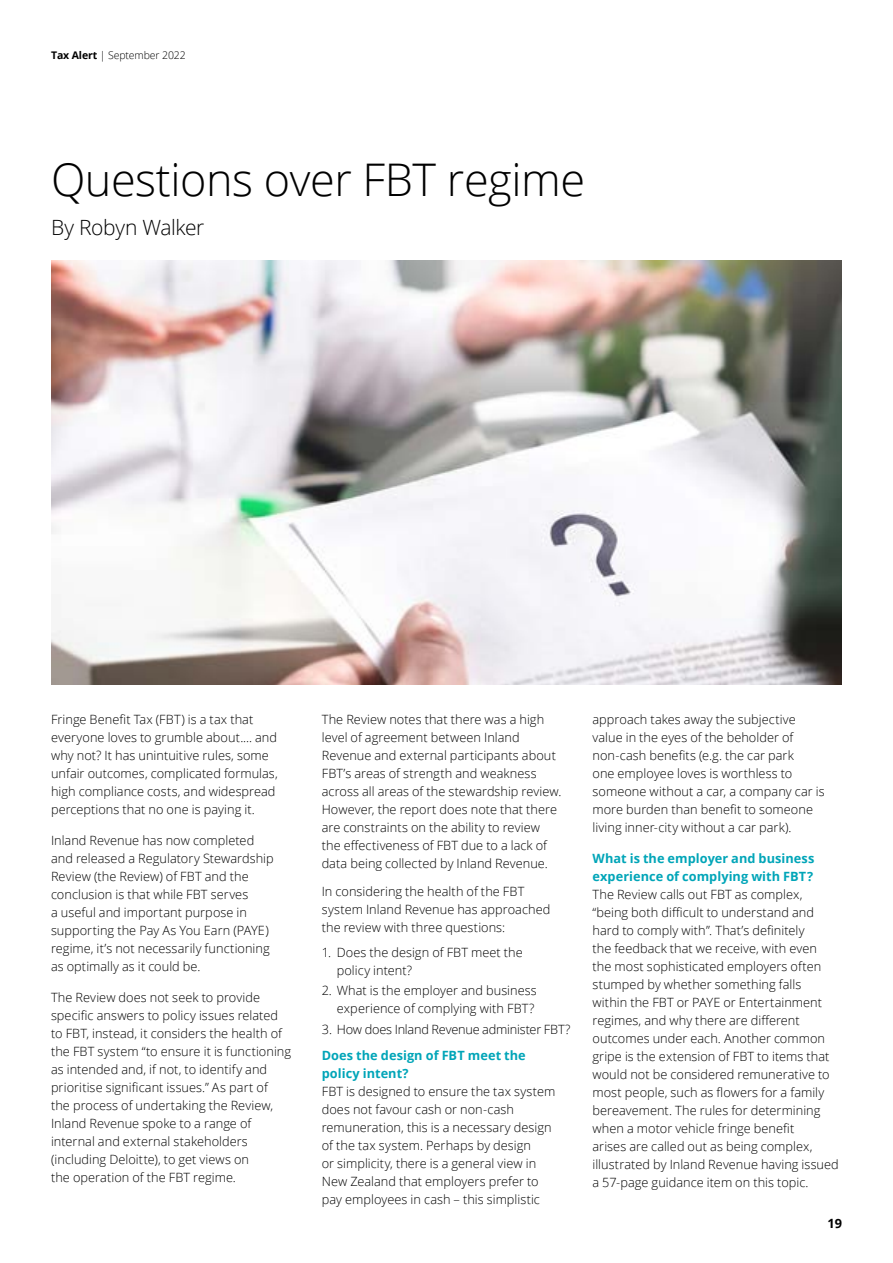
<style>
.page{position:relative;width:893px;height:1263px;background:#fff}
.page>*{position:absolute;margin:0;border:0;box-sizing:border-box;transform-origin:0 0}
.t1{font:300 45px "Open Sans";letter-spacing:-.01em;color:#000}
.t2{font:300 21px "Open Sans";letter-spacing:-.015em;color:#000}
.t3{font:300 12.75px/18px "Open Sans";letter-spacing:.005em;color:#000}
.t4{font:700 12.75px/18px "Open Sans";letter-spacing:.005em;color:#00a5b8}
.t5{font:300 12.75px "Open Sans";letter-spacing:-.02em;color:#000}
.t6{font:700 12.75px "Open Sans";color:#000}
.t7{font:300 10.5px "Open Sans";letter-spacing:-.01em;color:#000}
.s1{font-weight:700}
</style>
<div class="page">
<img style="left:51px;top:260px;width:791px;height:425px">
<p class="t7" style="left:51px;top:48px;width:136px"><span class="s1">Tax Alert</span> | September 2022</p>
<h1 class="t1" style="left:51px;top:148px;width:536px">Questions over FBT regime</h1>
<h2 class="t2" style="left:51px;top:213px;width:155px">By Robyn Walker</h2>
<p class="t3" style="left:51px;top:710px;width:228px">Fringe Benefit Tax (FBT) is a tax that everyone loves to grumble about.... and why not? It has unintuitive rules, some unfair outcomes, complicated formulas, high compliance costs, and widespread perceptions that no one is paying it.</p>
<p class="t3" style="left:51px;top:831px;width:224px">Inland Revenue has now completed and released a Regulatory Stewardship Review (the Review) of FBT and the conclusion is that while FBT serves<br>a useful and important purpose in supporting the Pay As You Earn (PAYE) regime, it’s not necessarily functioning as optimally as it could be.</p>
<p class="t3" style="left:51px;top:988px;width:242px">The Review does not seek to provide specific answers to policy issues related to FBT, instead, it considers the health of the FBT system “to ensure it is functioning as intended and, if not, to identify and prioritise significant issues.” As part of<br>the process of undertaking the Review, Inland Revenue spoke to a range of internal and external stakeholders (including Deloitte), to get views on<br>the operation of the FBT regime.</p>
<p class="t3" style="left:322px;top:710px;width:241px">The Review notes that there was a high level of agreement between Inland Revenue and external participants about FBT’s areas of strength and weakness across all areas of the stewardship review.<br>However, the report does note that there are constraints on the ability to review the effectiveness of FBT due to a lack of data being collected by Inland Revenue.</p>
<p class="t3" style="left:322px;top:882px;width:230px">In considering the health of the FBT system Inland Revenue has approached the review with three questions:</p>
<p class="t3" style="left:337px;top:943px;width:188px;text-indent:-15px">1. Does the design of FBT meet the policy intent?</p>
<p class="t3" style="left:322px;top:981px;width:217px;text-align:right">2. What is the employer and business experience of complying with FBT?</p>
<p class="t5" style="left:322px;top:1020px;width:250px">3. How does Inland Revenue administer FBT?</p>
<p class="t4" style="left:322px;top:1046px;width:206px">Does the design of FBT meet the policy intent?</p>
<p class="t3" style="left:322px;top:1082px;width:235px">FBT is designed to ensure the tax system does not favour cash or non-cash remuneration, this is a necessary design of the tax system. Perhaps by design<br>or simplicity, there is a general view in New Zealand that employers prefer to pay employees in cash – this simplistic</p>
<p class="t3" style="left:592px;top:710px;width:234px">approach takes away the subjective value in the eyes of the beholder of non-cash benefits (e.g. the car park<br>one employee loves is worthless to someone without a car, a company car is more burden than benefit to someone living inner-city without a car park).</p>
<p class="t4" style="left:592px;top:849px;width:223px">What is the employer and business experience of complying with FBT?</p>
<p class="t3" style="left:592px;top:885px;width:248px">The Review calls out FBT as complex, “being both difficult to understand and hard to comply with”. That’s definitely<br>the feedback that we receive, with even the most sophisticated employers often stumped by whether something falls within the FBT or PAYE or Entertainment regimes, and why there are different outcomes under each. Another common gripe is the extension of FBT to items that would not be considered remunerative to most people, such as flowers for a family bereavement. The rules for determining when a motor vehicle fringe benefit<br>arises are called out as being complex, illustrated by Inland Revenue having issued a 57-page guidance item on this topic.</p>
<p class="t6" style="left:828px;top:1214px;width:16px">19</p>
</div>
